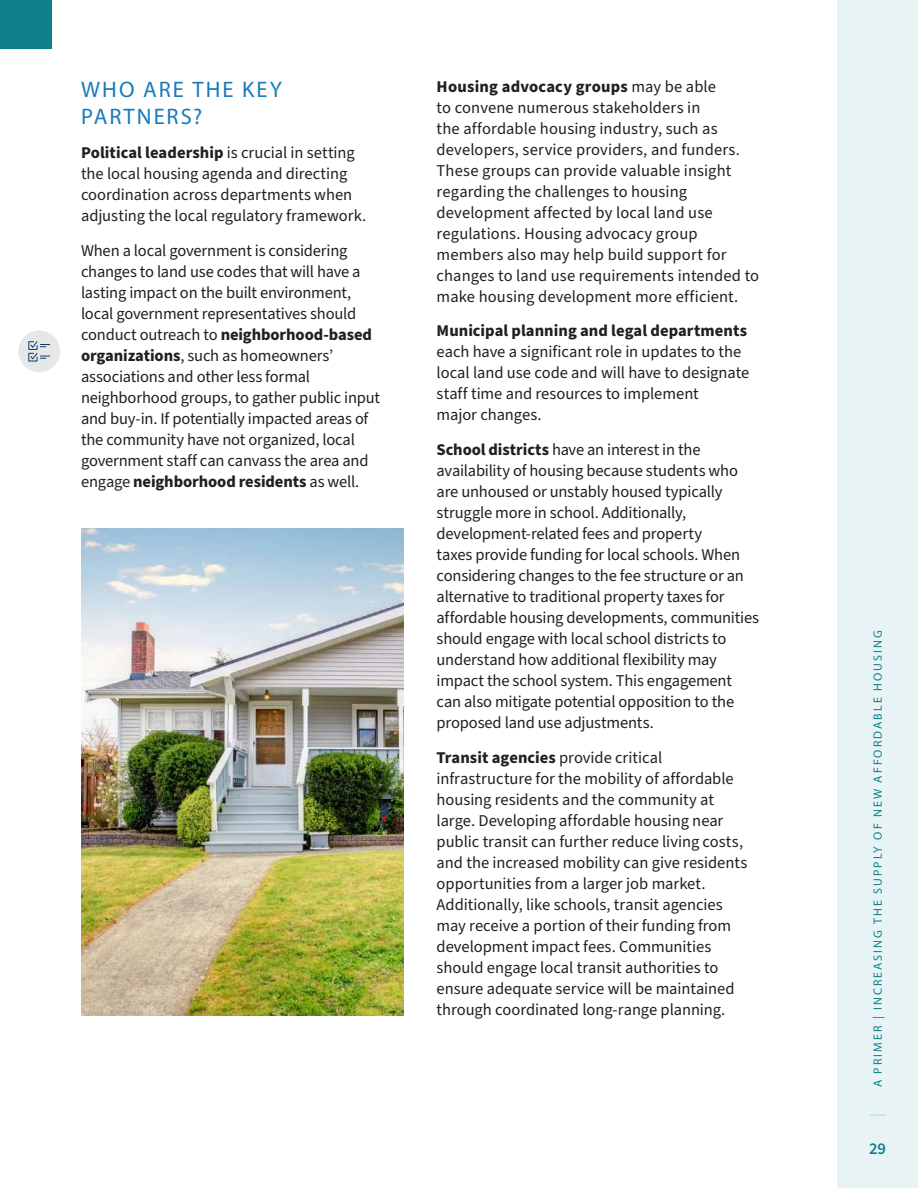
<style>
.page{position:relative;width:918px;height:1188px;background:#fff}
.page>*{position:absolute;margin:0;border:0;box-sizing:border-box;transform-origin:0 0}
.t1{font:22.5px/27px "Myriad Pro";letter-spacing:.09em;color:#197bba}
.t2{font:16.5px/21px "Source Sans Pro";letter-spacing:-.005em;color:#231f20}
.t3{font:700 16.5px "Source Sans Pro";letter-spacing:.005em;color:#231f20}
.t4{font:600 16.5px "Source Sans Pro";color:#0f818b}
.t5{font:12px "Myriad Pro";letter-spacing:.17em;color:#0f818b}
.s1{font-weight:700}
</style>
<div class="page">
<div style="left:837px;top:0;width:81px;height:1188px;background:#e7f3f4"></div>
<svg style="left:869px;top:1114px;width:17px;height:2px"></svg>
<div style="left:0;top:0;width:52px;height:49px;background:#0f818b"></div>
<div style="left:18px;top:330px;width:42px;height:42px;background:#e6e7e8;border-radius:50%"></div>
<svg style="left:28px;top:341px;width:23px;height:21px"></svg>
<img style="left:81px;top:528px;width:323px;height:487px">
<h1 class="t1" style="left:81px;top:75px;width:202px">WHO ARE THE KEY<br>PARTNERS?</h1>
<p class="t2" style="left:81px;top:143px;width:287px"><span class="s1">Political leadership</span> is crucial in setting the local housing agenda and directing coordination across departments when adjusting the local regulatory framework.</p>
<p class="t2" style="left:81px;top:240px;width:301px">When a local government is considering changes to land use codes that will have a lasting impact on the built environment, local government representatives should conduct outreach to <span class="s1">neighborhood-based organizations</span>, such as homeowners’ associations and other less formal neighborhood groups, to gather public input and buy-in. If potentially impacted areas of the community have not organized, local government staff can canvass the area and engage <span class="s1">neighborhood residents</span> as well.</p>
<p class="t2" style="left:437px;top:76px;width:324px"><span class="s1">Housing advocacy groups</span> may be able<br>to convene numerous stakeholders in<br>the affordable housing industry, such as developers, service providers, and funders.<br>These groups can provide valuable insight regarding the challenges to housing development affected by local land use regulations. Housing advocacy group members also may help build support for changes to land use requirements intended to make housing development more efficient.</p>
<p class="t3" style="left:437px;top:320px;width:312px">Municipal planning and legal departments</p>
<p class="t2" style="left:437px;top:342px;width:314px">each have a significant role in updates to the local land use code and will have to designate staff time and resources to implement<br>major changes.</p>
<p class="t2" style="left:437px;top:440px;width:324px"><span class="s1">School districts</span> have an interest in the availability of housing because students who are unhoused or unstably housed typically struggle more in school. Additionally, development-related fees and property<br>taxes provide funding for local schools. When considering changes to the fee structure or an alternative to traditional property taxes for affordable housing developments, communities should engage with local school districts to understand how additional flexibility may impact the school system. This engagement can also mitigate potential opposition to the proposed land use adjustments.</p>
<p class="t2" style="left:437px;top:747px;width:312px"><span class="s1">Transit agencies</span> provide critical infrastructure for the mobility of affordable housing residents and the community at large. Developing affordable housing near public transit can further reduce living costs, and the increased mobility can give residents opportunities from a larger job market.<br>Additionally, like schools, transit agencies may receive a portion of their funding from development impact fees. Communities should engage local transit authorities to ensure adequate service will be maintained through coordinated long-range planning.</p>
<p class="t5" style="left:870px;top:1087px;width:458px;rotate:-90deg">A PRIMER | INCREASING THE SUPPLY OF NEW AFFORDABLE HOUSING</p>
<p class="t4" style="left:869px;top:1137px;width:18px">29</p>
</div>
